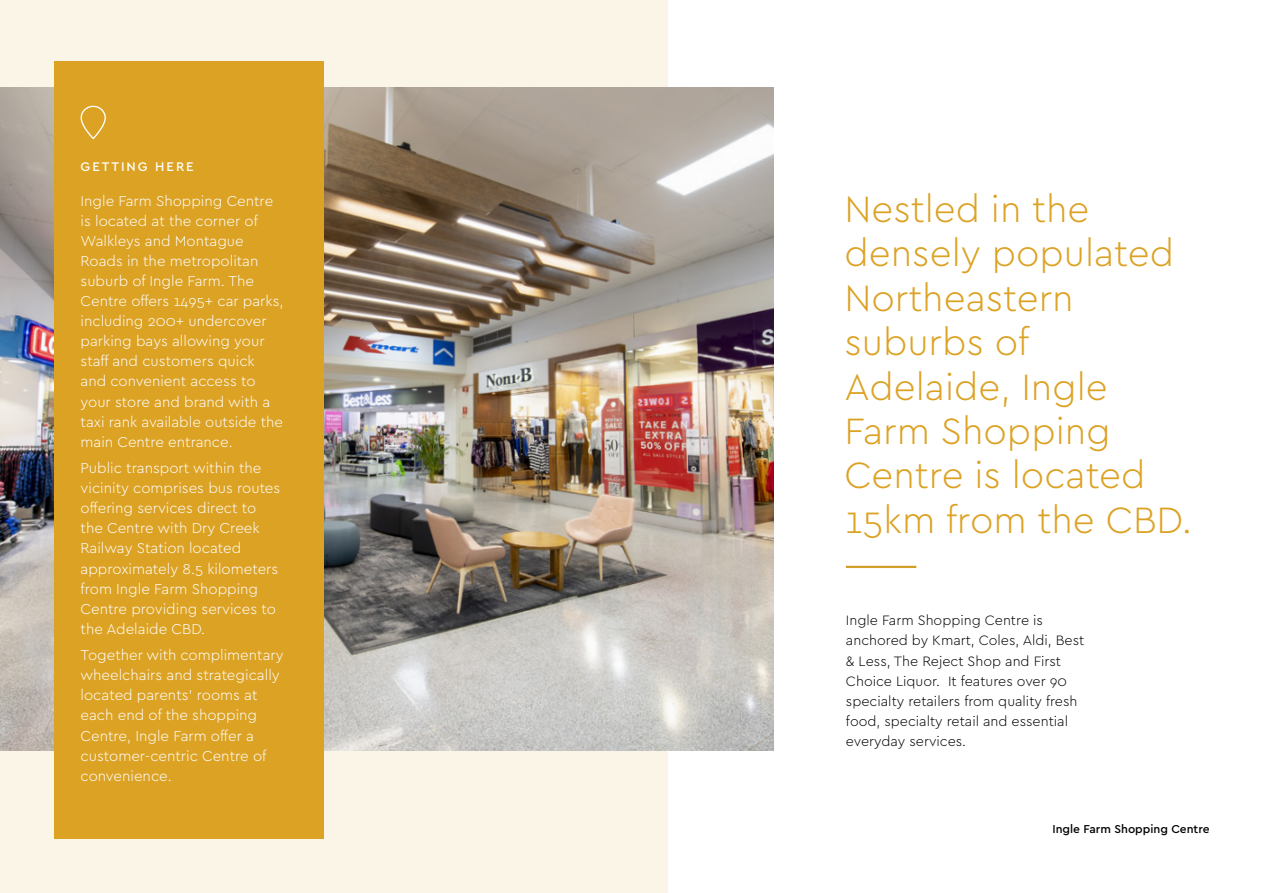
<style>
.page{position:relative;width:1263px;height:893px;background:#fff}
.page>*{position:absolute;margin:0;border:0;box-sizing:border-box;transform-origin:0 0}
.COPY{font:300 38.4px/44.4px "Cera GR";color:#dca224}
.COPY-2{font:300 15px/20.1px "Cera GR";color:#fff}
.COPY-3{font:300 14.25px/20.1px "Cera GR";color:#000}
.t1{font:500 13.2px "Cera GR";letter-spacing:.15em;color:#fff}
.t2{font:500 12px "Cera GR";color:#000}
</style>
<div class="page">
<div style="left:0;top:0;width:668px;height:893px;background:#faf5e7"></div>
<img style="left:0;top:88px;width:774px;height:662px">
<hr style="left:846px;top:566px;width:70px;height:2px;background:#d19f28">
<div style="left:54px;top:62px;width:269px;height:777px;background:#dca224"></div>
<svg style="left:80px;top:105px;width:26px;height:35px"></svg>
<p class="t1" style="left:81px;top:159px;width:115px">GETTING HERE</p>
<p class="COPY-2" style="left:81px;top:191px;width:205px">Ingle Farm Shopping Centre is located at the corner of<br>Walkleys and Montague<br>Roads in the metropolitan suburb of Ingle Farm. The<br>Centre offers 1495+ car parks, including 200+ undercover parking bays allowing your staff and customers quick and convenient access to your store and brand with a taxi rank available outside the main Centre entrance.</p>
<p class="COPY-2" style="left:81px;top:458px;width:201px">Public transport within the vicinity comprises bus routes offering services direct to the Centre with Dry Creek<br>Railway Station located approximately 8.5 kilometers from Ingle Farm Shopping<br>Centre providing services to the Adelaide CBD.</p>
<p class="COPY-2" style="left:81px;top:645px;width:205px">Together with complimentary wheelchairs and strategically located parents’ rooms at each end of the shopping<br>Centre, Ingle Farm offer a customer-centric Centre of convenience.</p>
<p class="COPY" style="left:844px;top:187px;width:349px">Nestled in the densely populated<br>Northeastern suburbs of<br>Adelaide, Ingle<br>Farm Shopping<br>Centre is located<br>15km from the CBD.</p>
<p class="COPY-3" style="left:846px;top:611px;width:240px">Ingle Farm Shopping Centre is anchored by Kmart, Coles, Aldi, Best &amp; Less, The Reject Shop and First<br>Choice Liquor. It features over 90 specialty retailers from quality fresh food, specialty retail and essential everyday services.</p>
<p class="t2" style="left:1052px;top:822px;width:159px">Ingle Farm Shopping Centre</p>
</div>
